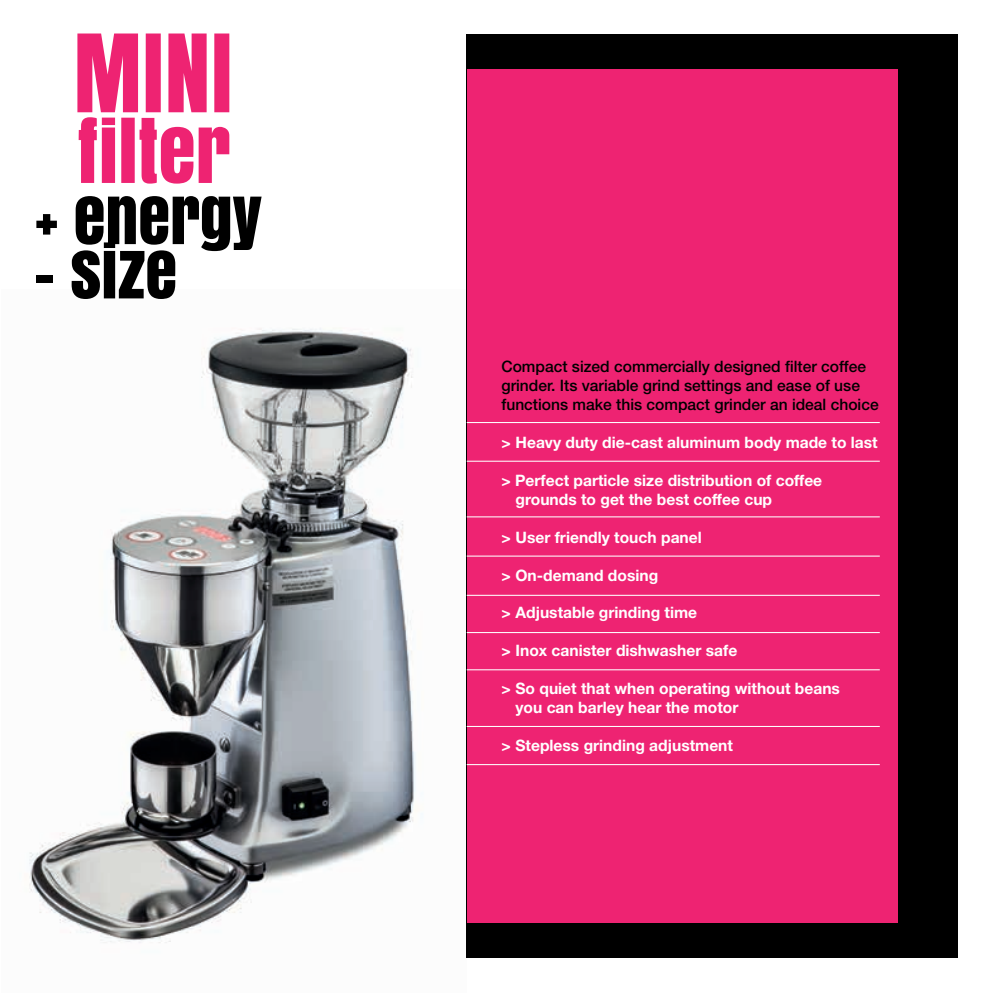
<style>
.page{position:relative;width:993px;height:993px;background:#fff}
.page>*{position:absolute;margin:0;border:0;box-sizing:border-box;transform-origin:0 0}
.t1{font:64.75px "Anton";color:#000}
.t2{font:700 15.75px/18.9px "Helvetica Neue LT Std";color:#fff}
.t3{font:500 15.75px/18.9px "Helvetica Neue LT Std";color:#000}
</style>
<div class="page">
<img style="left:29px;top:328px;width:388px;height:615px">
<div style="left:466px;top:35px;width:491px;height:922px;background:#000"></div>
<div style="left:466px;top:69px;width:431px;height:854px;background:#ee2372"></div>
<hr style="left:466px;top:422px;width:413px;height:1px;background:#fff">
<hr style="left:466px;top:460px;width:413px;height:1px;background:#fff">
<hr style="left:466px;top:516px;width:413px;height:1px;background:#fff">
<hr style="left:466px;top:555px;width:413px;height:1px;background:#fff">
<hr style="left:466px;top:594px;width:413px;height:1px;background:#fff">
<hr style="left:466px;top:631px;width:413px;height:2px;background:#fff">
<hr style="left:466px;top:669px;width:413px;height:1px;background:#fff">
<hr style="left:466px;top:725px;width:413px;height:1px;background:#fff">
<hr style="left:466px;top:763px;width:413px;height:1px;background:#fff">
<svg style="left:77px;top:33px;width:152px;height:150px"></svg>
<h1 class="t1" style="left:35px;top:170px;width:228px">+ ENERGY</h1>
<h1 class="t1" style="left:35px;top:224px;width:144px">- SIZE</h1>
<p class="t3" style="left:501px;top:357px;width:378px">Compact sized commercially designed filter coffee grinder. Its variable grind settings and ease of use functions make this compact grinder an ideal choice</p>
<p class="t2" style="left:501px;top:432px;width:378px">&gt; Heavy duty die-cast aluminum body made to last</p>
<p class="t2" style="left:515px;top:470px;width:308px;text-indent:-14px">&gt; Perfect particle size distribution of coffee grounds to get the best coffee cup</p>
<p class="t2" style="left:501px;top:527px;width:202px">&gt; User friendly touch panel</p>
<p class="t2" style="left:501px;top:565px;width:158px">&gt; On-demand dosing</p>
<p class="t2" style="left:501px;top:602px;width:197px">&gt; Adjustable grinding time</p>
<p class="t2" style="left:501px;top:640px;width:237px">&gt; Inox canister dishwasher safe</p>
<p class="t2" style="left:515px;top:678px;width:326px;text-indent:-14px">&gt; So quiet that when operating without beans you can barley hear the motor</p>
<p class="t2" style="left:501px;top:735px;width:233px">&gt; Stepless grinding adjustment</p>
</div>
